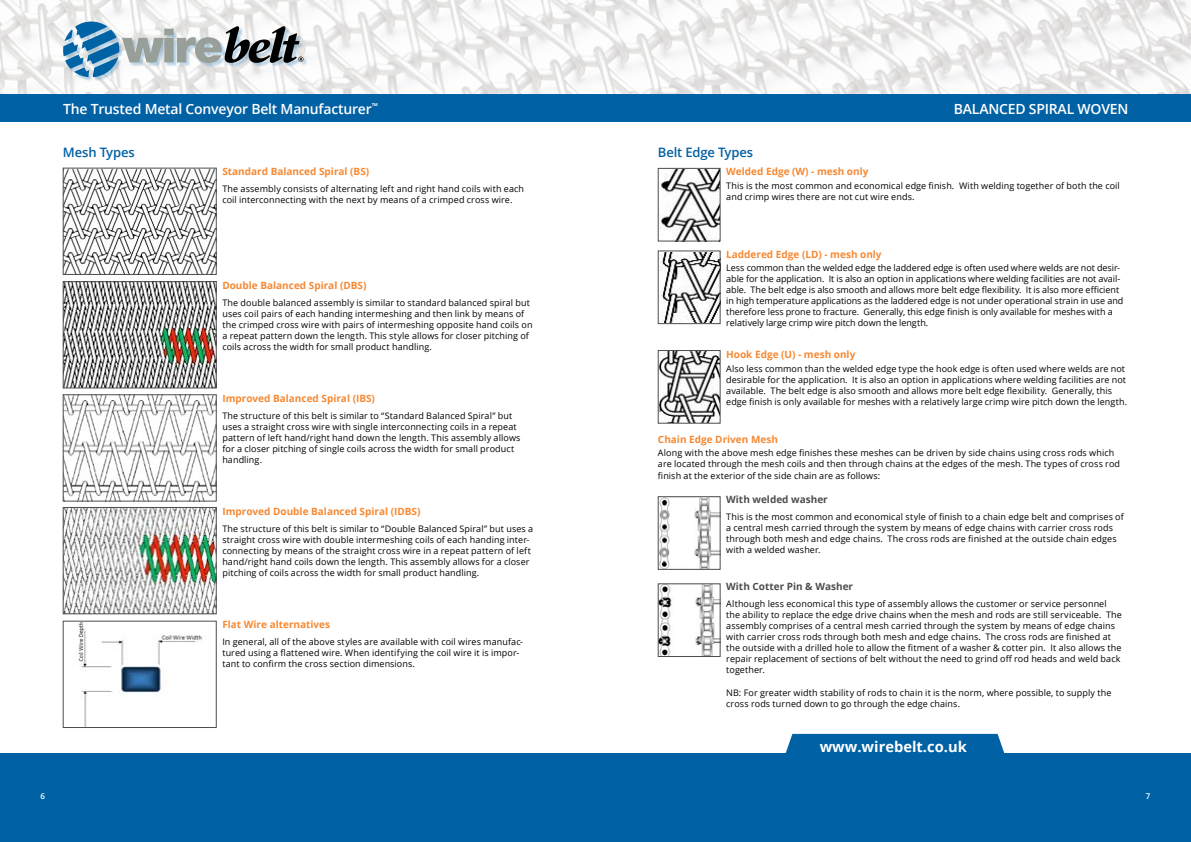
<style>
.page{position:relative;width:1191px;height:842px;background:#fff}
.page>*{position:absolute;margin:0;border:0;box-sizing:border-box;transform-origin:0 0}
.t1{font:700 14.7px "Open Sans";color:#fff}
.t2{font:600 14px "Open Sans";letter-spacing:-.015em;color:#fff}
.t3{font:600 13px "Open Sans";letter-spacing:-.01em;color:#0061a4}
.t4{font:700 10px "Open Sans";color:#f68933}
.t5{font:700 10px "Open Sans";color:#4c4d4d}
.t6{font:9px/11px "Open Sans";letter-spacing:.01em;color:#000}
.t7{font:600 8px "Open Sans";color:#fff}
</style>
<div class="page">
<img style="left:0;top:0;width:1191px;height:95px">
<div style="left:0;top:754px;width:631px;height:88px;background:#0061a4"></div>
<div style="left:569px;top:754px;width:622px;height:88px;background:#0061a4"></div>
<div style="left:0;top:95px;width:1191px;height:27px;background:#0061a4"></div>
<div style="left:65px;top:23px;width:243px;height:59px;background:#0061a4;opacity:.25"></div>
<svg style="left:63px;top:22px;width:240px;height:55px"></svg>
<div style="left:783px;top:734px;width:223px;height:20px;background:#0061a4"></div>
<img style="left:65px;top:170px;width:149px;height:103px">
<div style="left:63px;top:168px;width:153px;height:107px;border:1px solid #4c4d4d"></div>
<img style="left:65px;top:283px;width:149px;height:103px">
<div style="left:63px;top:281px;width:153px;height:107px;border:1px solid #4c4d4d"></div>
<img style="left:65px;top:397px;width:149px;height:102px">
<div style="left:63px;top:395px;width:153px;height:106px;border:1px solid #4c4d4d"></div>
<img style="left:65px;top:509px;width:149px;height:103px">
<div style="left:63px;top:507px;width:153px;height:107px;border:1px solid #4c4d4d"></div>
<img style="left:77px;top:623px;width:125px;height:103px">
<div style="left:63px;top:621px;width:153px;height:107px;border:1px solid #4c4d4d"></div>
<img style="left:660px;top:170px;width:58px;height:69px">
<div style="left:658px;top:168px;width:62px;height:73px;border:1px solid #4c4d4d"></div>
<img style="left:660px;top:253px;width:58px;height:69px">
<div style="left:658px;top:251px;width:62px;height:73px;border:1px solid #4c4d4d"></div>
<img style="left:660px;top:352px;width:58px;height:69px">
<div style="left:658px;top:350px;width:62px;height:73px;border:1px solid #4c4d4d"></div>
<img style="left:660px;top:499px;width:58px;height:68px">
<div style="left:658px;top:497px;width:62px;height:72px;border:1px solid #4c4d4d"></div>
<img style="left:660px;top:586px;width:58px;height:69px">
<div style="left:658px;top:584px;width:62px;height:73px;border:1px solid #4c4d4d"></div>
<h2 class="t2" style="left:63px;top:99px;width:317px">The Trusted Metal Conveyor Belt Manufacturer<sup>™</sup></h2>
<h2 class="t2" style="left:954px;top:99px;width:176px">BALANCED SPIRAL WOVEN</h2>
<h3 class="t3" style="left:63px;top:144px;width:73px">Mesh Types</h3>
<p class="t4" style="left:222px;top:165px;width:148px">Standard Balanced Spiral (BS)</p>
<p class="t6" style="left:222px;top:183px;width:303px">The assembly consists of alternating left and right hand coils with each coil interconnecting with the next by means of a crimped cross wire.</p>
<p class="t4" style="left:222px;top:278px;width:145px">Double Balanced Spiral (DBS)</p>
<p class="t6" style="left:222px;top:297px;width:312px">The double balanced assembly is similar to standard balanced spiral but uses coil pairs of each handing intermeshing and then link by means of the crimped cross wire with pairs of intermeshing opposite hand coils on a repeat pattern down the length. This style allows for closer pitching of coils across the width for small product handling.</p>
<p class="t4" style="left:222px;top:391px;width:154px">Improved Balanced Spiral (IBS)</p>
<p class="t6" style="left:222px;top:410px;width:300px">The structure of this belt is similar to “Standard Balanced Spiral” but uses a straight cross wire with single interconnecting coils in a repeat pattern of left hand/right hand down the length. This assembly allows for a closer pitching of single coils across the width for small product handling.</p>
<p class="t4" style="left:222px;top:504px;width:200px">Improved Double Balanced Spiral (IDBS)</p>
<p class="t6" style="left:222px;top:522px;width:312px">The structure of this belt is similar to “Double Balanced Spiral” but uses a straight cross wire with double intermeshing coils of each handing inter&shy;connecting by means of the straight cross wire in a repeat pattern of left hand/right hand coils down the length. This assembly allows for a closer pitching of coils across the width for small product handling.</p>
<p class="t4" style="left:222px;top:617px;width:109px">Flat Wire alternatives</p>
<p class="t6" style="left:222px;top:636px;width:302px">In general, all of the above styles are available with coil wires manufac&shy;tured using a flattened wire. When identifying the coil wire it is impor&shy;tant to confirm the cross section dimensions.</p>
<h3 class="t3" style="left:658px;top:144px;width:97px">Belt Edge Types</h3>
<p class="t4" style="left:726px;top:165px;width:144px">Welded Edge (W) - mesh only</p>
<p class="t6" style="left:726px;top:180px;width:395px">This is the most common and economical edge finish. With welding together of both the coil and crimp wires there are not cut wire ends.</p>
<p class="t4" style="left:726px;top:247px;width:157px">Laddered Edge (LD) - mesh only</p>
<p class="t6" style="left:726px;top:262px;width:398px">Less common than the welded edge the laddered edge is often used where welds are not desir&shy;able for the application. It is also an option in applications where welding facilities are not avail&shy;able. The belt edge is also smooth and allows more belt edge flexibility. It is also more efficient in high temperature applications as the laddered edge is not under operational strain in use and therefore less prone to fracture. Generally, this edge finish is only available for meshes with a relatively large crimp wire pitch down the length.</p>
<p class="t4" style="left:726px;top:348px;width:131px">Hook Edge (U) - mesh only</p>
<p class="t6" style="left:726px;top:363px;width:402px">Also less common than the welded edge type the hook edge is often used where welds are not desirable for the application. It is also an option in applications where welding facilities are not available. The belt edge is also smooth and allows more belt edge flexibility. Generally, this edge finish is only available for meshes with a relatively large crimp wire pitch down the length.</p>
<p class="t4" style="left:658px;top:432px;width:121px">Chain Edge Driven Mesh</p>
<p class="t6" style="left:658px;top:447px;width:463px">Along with the above mesh edge finishes these meshes can be driven by side chains using cross rods which are located through the mesh coils and then through chains at the edges of the mesh. The types of cross rod</p>
<p class="t6" style="left:658px;top:470px;width:224px">finish at the exterior of the side chain are as follows:</p>
<p class="t5" style="left:726px;top:492px;width:103px">With welded washer</p>
<p class="t6" style="left:726px;top:511px;width:399px">This is the most common and economical style of finish to a chain edge belt and comprises of a central mesh carried through the system by means of edge chains with carrier cross rods through both mesh and edge chains. The cross rods are finished at the outside chain edges with a welded washer.</p>
<p class="t5" style="left:726px;top:580px;width:128px">With Cotter Pin &amp; Washer</p>
<p class="t6" style="left:726px;top:598px;width:397px">Although less economical this type of assembly allows the customer or service personnel the ability to replace the edge drive chains when the mesh and rods are still serviceable. The assembly comprises of a central mesh carried through the system by means of edge chains with carrier cross rods through both mesh and edge chains. The cross rods are finished at the outside with a drilled hole to allow the fitment of a washer &amp; cotter pin. It also allows the repair replacement of sections of belt without the need to grind off rod heads and weld back together.</p>
<p class="t6" style="left:726px;top:687px;width:387px">NB: For greater width stability of rods to chain it is the norm, where possible, to supply the cross rods turned down to go through the edge chains.</p>
<h1 class="t1" style="left:819px;top:736px;width:149px">www.wirebelt.co.uk</h1>
<p class="t7" style="left:41px;top:791px;width:6px">6</p>
<p class="t7" style="left:1145px;top:791px;width:6px">7</p>
</div>
